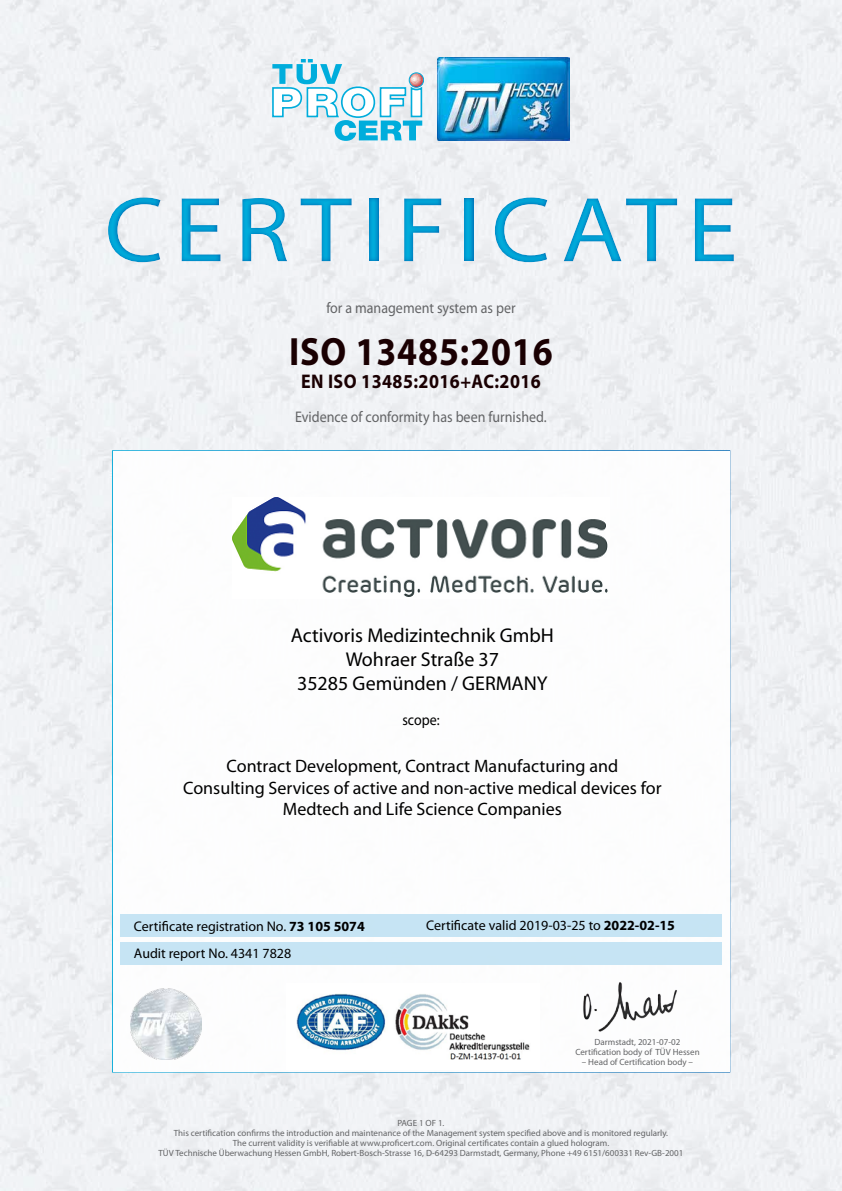
<style>
.page{position:relative;width:842px;height:1191px;background:#fff}
.page>*{position:absolute;margin:0;border:0;box-sizing:border-box;transform-origin:0 0}
.t1{font:93px "Myriad Pro";letter-spacing:.1em;color:#00addc;scale:1.1 1}
.t2{font:700 39.6px "Myriad Pro";letter-spacing:.025em;color:#1a0002;scale:.91 1}
.t3{font:20px/24px "Myriad Pro";color:#000;text-align:center}
.t4{font:700 19.8px "Myriad Pro";letter-spacing:.025em;color:#1a0002;scale:.91 1}
.t5{font:18px/21.6px "Myriad Pro";color:#000;text-align:center}
.t6{font:15.4px "Myriad Pro";color:#636466;scale:.91 1}
.t7{font:15.4px "Myriad Pro";color:#000;scale:.91 1}
.t8{font:14px/27.4px "Myriad Pro";color:#000}
.t9{font:9px/10px "Myriad Pro";color:#636466;text-align:center}
.s1{font-weight:700}
</style>
<div class="page">
<img style="left:0;top:0;width:842px;height:1191px">
<img style="left:437px;top:57px;width:132px;height:83px">
<svg style="left:272px;top:59px;width:152px;height:82px"></svg>
<div style="left:112px;top:450px;width:618px;height:622px;background:#fff;border:2px solid #fff"></div>
<div style="left:120px;top:943px;width:601px;height:22px;background:#c0e2f3"></div>
<div style="left:120px;top:914px;width:601px;height:22px;background:#c0e2f3"></div>
<img style="left:749px;top:906px;width:78px;height:54px">
<img style="left:736px;top:795px;width:97px;height:40px">
<img style="left:737px;top:681px;width:95px;height:34px">
<img style="left:738px;top:576px;width:93px;height:35px">
<img style="left:737px;top:479px;width:91px;height:36px">
<img style="left:583px;top:982px;width:94px;height:50px">
<img style="left:296px;top:994px;width:234px;height:66px">
<div style="left:0;top:172px;width:842px;height:114px;background:#006bb6;opacity:.75"></div>
<img style="left:130px;top:988px;width:71px;height:71px">
<img style="left:233px;top:497px;width:375px;height:100px">
<h1 class="t1" style="left:104px;top:173px;width:577px">CERTIFICATE</h1>
<h3 class="t6" style="left:326px;top:298px;width:209px">for a management system as per</h3>
<h2 class="t2" style="left:289px;top:326px;width:291px">ISO 13485:2016</h2>
<h3 class="t4" style="left:301px;top:368px;width:265px">EN ISO 13485:2016+AC:2016</h3>
<h3 class="t6" style="left:295px;top:407px;width:278px">Evidence of conformity has been furnished.</h3>
<h3 class="t3" style="left:291px;top:623px;width:264px">Activoris Medizintechnik GmbH<br>Wohraer Straße 37<br>35285 Gemünden / GERMANY</h3>
<h3 class="t7" style="left:402px;top:710px;width:42px">scope:</h3>
<h3 class="t5" style="left:183px;top:755px;width:480px">Contract Development, Contract Manufacturing and<br>Consulting Services of active and non-active medical devices for<br>Medtech and Life Science Companies</h3>
<h3 class="t8" style="left:134px;top:912px;width:232px">Certificate registration No. <span class="s1">73 105 5074<br></span>Audit report No. 4341 7828</h3>
<h3 class="t8" style="left:426px;top:911px;width:250px">Certificate valid 2019-03-25 to <span class="s1">2022-02-15</span></h3>
<p class="t9" style="left:575px;top:1037px;width:126px">Darmstadt, 2021-07-02<br>Certification body of TÜV Hessen</p>
<p class="t9" style="left:582px;top:1057px;width:113px">– Head of Certification body –</p>
<p class="t9" style="left:159px;top:1118px;width:526px">PAGE 1 OF 1.<br>This certification confirms the introduction and maintenance of the Management system specified above and is monitored regularly.<br>The current validity is verifiable at www.proficert.com. Original certificates contain a glued hologram.<br>TÜV Technische Überwachung Hessen GmbH, Robert-Bosch-Strasse 16, D-64293 Darmstadt, Germany, Phone +49 6151/600331 Rev-GB-2001</p>
</div>
